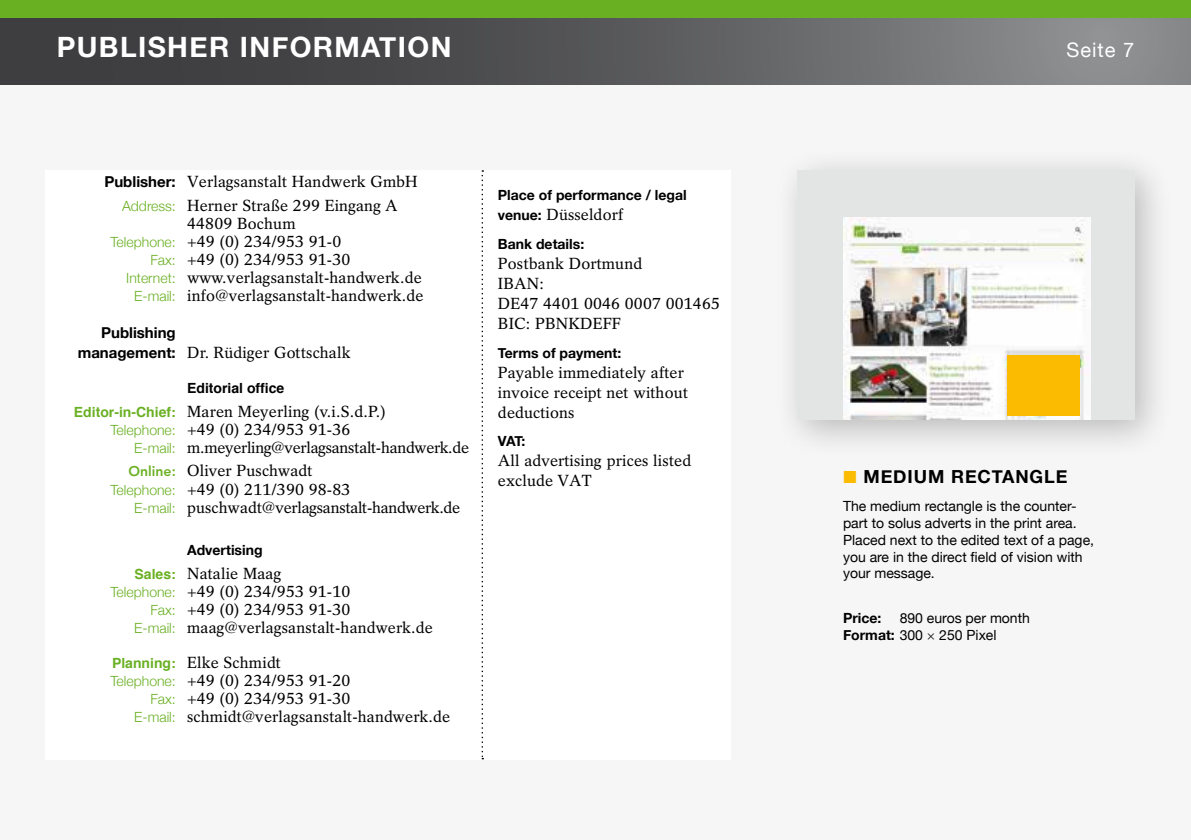
<style>
.page{position:relative;width:1191px;height:840px;background:#fff}
.page>*{position:absolute;margin:0;border:0;box-sizing:border-box;transform-origin:0 0}
.t1{font:700 28px "Helvetica Neue";letter-spacing:.05em;color:#fff}
.t2{font:20px "Helvetica Neue";letter-spacing:.05em;color:#fff}
.t3{font:700 18px "Helvetica Neue";letter-spacing:.05em;color:#000}
.t4{font:16px/20px "Rotation LT Std";letter-spacing:.01em;color:#000}
.t5{font:16px/23.6px "Rotation LT Std";letter-spacing:-.015em;color:#000}
.t6{font:700 15px "Helvetica Neue";color:#000}
.t7{font:14px/16.8px "Helvetica Neue";color:#000}
.t8{font:700 14px "Helvetica Neue";color:#000}
.t9{font:700 14px "Helvetica";color:#000}
.s1{font-family:"Helvetica Neue";font-weight:700;font-size:15px}
.s2{font-family:"Helvetica Neue";font-weight:300;font-size:14px;color:#6ab023}
.s3{font-family:"Helvetica";font-weight:700;font-size:14px;color:#6ab023}
.s4{font-family:"Avenir LT Std";font-weight:800;font-size:14px;color:#6ab023}
.s5{font-family:"Helvetica Neue";font-weight:700;font-size:14px}
.s6{font-weight:700}
.s7{font-family:"Rotation LT Std"}
</style>
<div class="page">
<div style="left:0;top:17px;width:1191px;height:68px;background:linear-gradient(to right,#2f2e31,#8b8d8e)"></div>
<div style="left:0;top:0;width:1191px;height:17px;background:#6ab023"></div>
<div style="left:0;top:85px;width:1191px;height:754px;background:#f6f6f6"></div>
<div style="left:772px;top:147px;width:401px;height:313px;background:#000;opacity:.25"></div>
<div style="left:796px;top:170px;width:338px;height:250px;background:#e3e4e4"></div>
<div style="left:45px;top:170px;width:685px;height:589px;background:#fff"></div>
<svg style="left:481px;top:170px;width:2px;height:589px"></svg>
<img style="left:843px;top:218px;width:247px;height:202px">
<div style="left:1007px;top:355px;width:72px;height:61px;background:#fabb00"></div>
<h1 class="t1" style="left:57px;top:25px;width:396px">PUBLISHER INFORMATION</h1>
<p class="t2" style="left:1066px;top:35px;width:69px">Seite 7</p>
<p class="t4" style="left:104px;top:170px;width:314px;line-height:23.6px;text-align:center"><span class="s1">Publisher:</span> Verlagsanstalt Handwerk GmbH<br><span class="s2">Address:</span> Herner Straße 299 Eingang A</p>
<p class="t4" style="left:187px;top:213px;width:110px">44809 Bochum</p>
<p class="t4" style="left:110px;top:231px;width:232px"><span class="s2">Telephone:</span> +49 (0) 234/953 91-0</p>
<p class="t4" style="left:150px;top:249px;width:201px"><span class="s2">Fax:</span> +49 (0) 234/953 91-30</p>
<p class="t4" style="left:126px;top:267px;width:297px"><span class="s2">Internet:</span> www.verlagsanstalt-handwerk.de</p>
<p class="t4" style="left:134px;top:285px;width:291px"><span class="s2">E-mail:</span> info@verlagsanstalt-handwerk.de</p>
<p class="t6" style="left:101px;top:320px;width:76px">Publishing</p>
<p class="t4" style="left:78px;top:342px;width:274px"><span class="s1">management:</span> Dr. Rüdiger Gottschalk</p>
<p class="t9" style="left:187px;top:376px;width:99px">Editorial office</p>
<p class="t4" style="left:74px;top:402px;width:313px;line-height:18px;text-align:center"><span class="s3">Editor-in-Chief:</span> Maren Meyerling (v.i.S.d.P.)<br><span class="s2">Telephone:</span> +49 (0) 234/953 91-36</p>
<p class="t5" style="left:129px;top:435px;width:342px;text-indent:6px"><span class="s2">E-mail:</span> m.meyerling@verlagsanstalt-handwerk.de<br><span class="s4">Online:</span> Oliver Puschwadt</p>
<p class="t5" style="left:134px;top:480px;width:327px;line-height:18px;text-indent:-24px"><span class="s2">Telephone:</span> +49 (0) 211/390 98-83<br><span class="s2">E-mail:</span> puschwadt@verlagsanstalt-handwerk.de</p>
<p class="t8" style="left:187px;top:539px;width:77px">Advertising</p>
<p class="t4" style="left:134px;top:563px;width:148px"><span class="s3">Sales:</span> Natalie Maag</p>
<p class="t4" style="left:110px;top:581px;width:241px"><span class="s2">Telephone:</span> +49 (0) 234/953 91-10</p>
<p class="t4" style="left:150px;top:599px;width:201px"><span class="s2">Fax:</span> +49 (0) 234/953 91-30</p>
<p class="t4" style="left:134px;top:617px;width:300px"><span class="s2">E-mail:</span> maag@verlagsanstalt-handwerk.de</p>
<p class="t4" style="left:112px;top:652px;width:170px"><span class="s3">Planning:</span> Elke Schmidt</p>
<p class="t4" style="left:110px;top:670px;width:241px"><span class="s2">Telephone:</span> +49 (0) 234/953 91-20</p>
<p class="t4" style="left:150px;top:688px;width:201px"><span class="s2">Fax:</span> +49 (0) 234/953 91-30</p>
<p class="t4" style="left:134px;top:706px;width:317px"><span class="s2">E-mail:</span> schmidt@verlagsanstalt-handwerk.de</p>
<p class="t8" style="left:498px;top:184px;width:190px">Place of performance / legal</p>
<p class="t4" style="left:498px;top:205px;width:127px"><span class="s5">venue:</span> Düsseldorf</p>
<p class="t8" style="left:498px;top:233px;width:88px">Bank details:</p>
<p class="t4" style="left:498px;top:253px;width:223px">Postbank Dortmund<br>IBAN:<br>DE47 4401 0046 0007 001465<br>BIC: PBNKDEFF</p>
<p class="t8" style="left:498px;top:341px;width:125px">Terms of payment:</p>
<p class="t4" style="left:498px;top:362px;width:192px">Payable immediately after invoice receipt net without deductions</p>
<p class="t8" style="left:498px;top:430px;width:29px">VAT:</p>
<p class="t4" style="left:498px;top:450px;width:195px">All advertising prices listed exclude VAT</p>
<p class="t3" style="left:863px;top:462px;width:205px">MEDIUM RECTANGLE</p>
<p class="t7" style="left:843px;top:498px;width:253px">The medium rectangle is the counter&shy;part to solus adverts in the print area.<br>Placed next to the edited text of a page, you are in the direct field of vision with your message.</p>
<p class="t8" style="left:843px;top:607px;width:40px">Price:</p>
<p class="t7" style="left:843px;top:610px;width:188px;text-indent:57px">890 euros per month<br><span class="s6">Format:</span> 300 <span class="s7">×</span> 250 Pixel</p>
</div>
